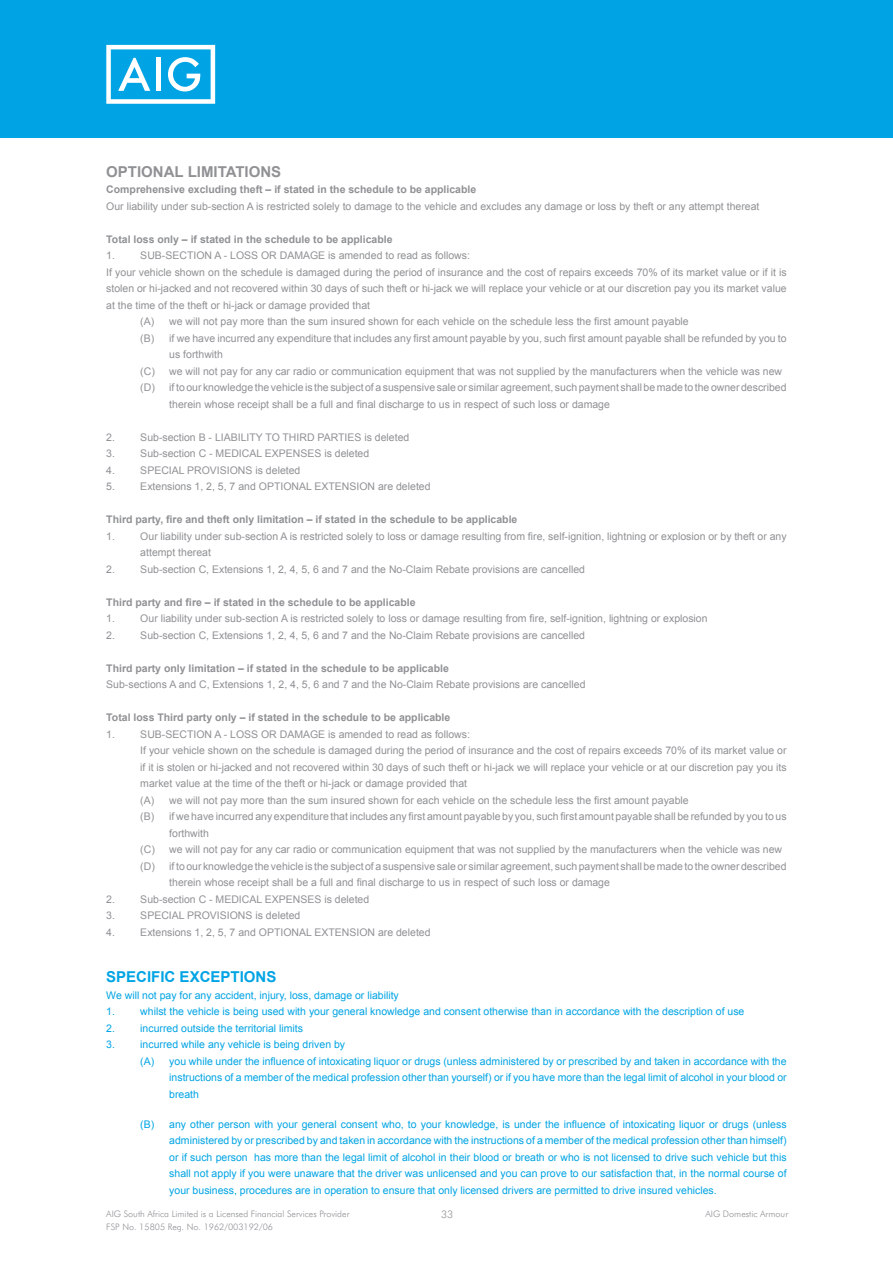
<style>
.page{position:relative;width:893px;height:1263px;background:#fff}
.page>*{position:absolute;margin:0;border:0;box-sizing:border-box;transform-origin:0 0}
.t1{font:700 15px "Arial";color:#8f9194}
.t2{font:700 15px "Arial";color:#00a4e4}
.t3{font:10.5px/16.5px "Arial";color:#8f9194}
.t4{font:10.5px/16.5px "Arial";color:#00a4e4}
.t5{font:700 10.5px "Arial";color:#8f9194}
.t6{font:300 10.5px "AIG Futura";color:#8f9194}
.t7{font:300 9px "AIG Futura";color:#8f9194}
</style>
<div class="page">
<div style="left:0;top:0;width:893px;height:137px;background:#00a4e4"></div>
<svg style="left:106px;top:45px;width:109px;height:59px"></svg>
<h1 class="t1" style="left:106px;top:163px;width:176px">OPTIONAL LIMITATIONS</h1>
<p class="t5" style="left:106px;top:184px;width:371px">Comprehensive excluding theft – if stated in the schedule to be applicable</p>
<p class="t3" style="left:106px;top:198px;width:655px">Our liability under sub-section A is restricted solely to damage to the vehicle and excludes any damage or loss by theft or any attempt thereat</p>
<p class="t5" style="left:106px;top:233px;width:288px">Total loss only – if stated in the schedule to be applicable</p>
<p class="t3" style="left:106px;top:247px;width:10px">1.</p>
<p class="t3" style="left:140px;top:247px;width:331px">SUB-SECTION A - LOSS OR DAMAGE is amended to read as follows:</p>
<p class="t3" style="left:106px;top:264px;width:682px">If your vehicle shown on the schedule is damaged during the period of insurance and the cost of repairs exceeds 70% of its market value or if it is</p>
<p class="t3" style="left:106px;top:280px;width:682px">stolen or hi-jacked and not recovered within 30 days of such theft or hi-jack we will replace your vehicle or at our discretion pay you its market value</p>
<p class="t3" style="left:106px;top:297px;width:265px">at the time of the theft or hi-jack or damage provided that</p>
<p class="t3" style="left:140px;top:313px;width:550px">(A) we will not pay more than the sum insured shown for each vehicle on the schedule less the first amount payable</p>
<p class="t3" style="left:140px;top:330px;width:648px">(B) if we have incurred any expenditure that includes any first amount payable by you, such first amount payable shall be refunded by you to</p>
<p class="t3" style="left:169px;top:346px;width:55px">us forthwith</p>
<p class="t3" style="left:140px;top:363px;width:643px">(C) we will not pay for any car radio or communication equipment that was not supplied by the manufacturers when the vehicle was new</p>
<p class="t3" style="left:140px;top:379px;width:648px">(D) if to our knowledge the vehicle is the subject of a suspensive sale or similar agreement, such payment shall be made to the owner described</p>
<p class="t3" style="left:169px;top:396px;width:442px">therein whose receipt shall be a full and final discharge to us in respect of such loss or damage</p>
<p class="t3" style="left:106px;top:429px;width:10px">2.</p>
<p class="t3" style="left:140px;top:429px;width:271px">Sub-section B - LIABILITY TO THIRD PARTIES is deleted</p>
<p class="t3" style="left:106px;top:445px;width:10px">3.</p>
<p class="t3" style="left:140px;top:445px;width:230px">Sub-section C - MEDICAL EXPENSES is deleted</p>
<p class="t3" style="left:106px;top:462px;width:10px">4.</p>
<p class="t3" style="left:140px;top:462px;width:162px">SPECIAL PROVISIONS is deleted</p>
<p class="t3" style="left:106px;top:478px;width:10px">5.</p>
<p class="t3" style="left:140px;top:478px;width:292px">Extensions 1, 2, 5, 7 and OPTIONAL EXTENSION are deleted</p>
<p class="t5" style="left:106px;top:514px;width:413px">Third party, fire and theft only limitation – if stated in the schedule to be applicable</p>
<p class="t3" style="left:106px;top:528px;width:10px">1.</p>
<p class="t3" style="left:140px;top:528px;width:648px">Our liability under sub-section A is restricted solely to loss or damage resulting from fire, self-ignition, lightning or explosion or by theft or any attempt thereat</p>
<p class="t3" style="left:106px;top:561px;width:10px">2.</p>
<p class="t3" style="left:140px;top:561px;width:446px">Sub-section C, Extensions 1, 2, 4, 5, 6 and 7 and the No-Claim Rebate provisions are cancelled</p>
<p class="t5" style="left:106px;top:596px;width:311px">Third party and fire – if stated in the schedule to be applicable</p>
<p class="t3" style="left:106px;top:610px;width:10px">1.</p>
<p class="t3" style="left:140px;top:610px;width:569px">Our liability under sub-section A is restricted solely to loss or damage resulting from fire, self-ignition, lightning or explosion</p>
<p class="t3" style="left:106px;top:627px;width:10px">2.</p>
<p class="t3" style="left:140px;top:627px;width:446px">Sub-section C, Extensions 1, 2, 4, 5, 6 and 7 and the No-Claim Rebate provisions are cancelled</p>
<p class="t5" style="left:106px;top:662px;width:344px">Third party only limitation – if stated in the schedule to be applicable</p>
<p class="t3" style="left:106px;top:676px;width:481px">Sub-sections A and C, Extensions 1, 2, 4, 5, 6 and 7 and the No-Claim Rebate provisions are cancelled</p>
<p class="t5" style="left:106px;top:712px;width:346px">Total loss Third party only – if stated in the schedule to be applicable</p>
<p class="t3" style="left:106px;top:726px;width:10px">1.</p>
<p class="t3" style="left:140px;top:726px;width:331px">SUB-SECTION A - LOSS OR DAMAGE is amended to read as follows:</p>
<p class="t3" style="left:140px;top:742px;width:648px">If your vehicle shown on the schedule is damaged during the period of insurance and the cost of repairs exceeds 70% of its market value or</p>
<p class="t3" style="left:140px;top:759px;width:648px">if it is stolen or hi-jacked and not recovered within 30 days of such theft or hi-jack we will replace your vehicle or at our discretion pay you its</p>
<p class="t3" style="left:140px;top:775px;width:328px">market value at the time of the theft or hi-jack or damage provided that</p>
<p class="t3" style="left:140px;top:792px;width:550px">(A) we will not pay more than the sum insured shown for each vehicle on the schedule less the first amount payable</p>
<p class="t3" style="left:140px;top:808px;width:648px">(B) if we have incurred any expenditure that includes any first amount payable by you, such first amount payable shall be refunded by you to us</p>
<p class="t3" style="left:169px;top:825px;width:41px">forthwith</p>
<p class="t3" style="left:140px;top:841px;width:643px">(C) we will not pay for any car radio or communication equipment that was not supplied by the manufacturers when the vehicle was new</p>
<p class="t3" style="left:140px;top:858px;width:648px">(D) if to our knowledge the vehicle is the subject of a suspensive sale or similar agreement, such payment shall be made to the owner described</p>
<p class="t3" style="left:169px;top:874px;width:442px">therein whose receipt shall be a full and final discharge to us in respect of such loss or damage</p>
<p class="t3" style="left:106px;top:891px;width:10px">2.</p>
<p class="t3" style="left:140px;top:891px;width:230px">Sub-section C - MEDICAL EXPENSES is deleted</p>
<p class="t3" style="left:106px;top:907px;width:10px">3.</p>
<p class="t3" style="left:140px;top:907px;width:162px">SPECIAL PROVISIONS is deleted</p>
<p class="t3" style="left:106px;top:924px;width:10px">4.</p>
<p class="t3" style="left:140px;top:924px;width:292px">Extensions 1, 2, 5, 7 and OPTIONAL EXTENSION are deleted</p>
<h1 class="t2" style="left:106px;top:969px;width:172px">SPECIFIC EXCEPTIONS</h1>
<p class="t4" style="left:106px;top:987px;width:294px">We will not pay for any accident, injury, loss, damage or liability<br>1.</p>
<p class="t4" style="left:140px;top:1003px;width:606px">whilst the vehicle is being used with your general knowledge and consent otherwise than in accordance with the description of use</p>
<p class="t4" style="left:106px;top:1020px;width:10px">2.</p>
<p class="t4" style="left:140px;top:1020px;width:164px">incurred outside the territorial limits</p>
<p class="t4" style="left:106px;top:1036px;width:10px">3.</p>
<p class="t4" style="left:140px;top:1036px;width:206px">incurred while any vehicle is being driven by</p>
<p class="t4" style="left:140px;top:1053px;width:648px">(A) you while under the influence of intoxicating liquor or drugs (unless administered by or prescribed by and taken in accordance with the</p>
<p class="t4" style="left:169px;top:1069px;width:619px">instructions of a member of the medical profession other than yourself) or if you have more than the legal limit of alcohol in your blood or</p>
<p class="t4" style="left:169px;top:1086px;width:31px">breath</p>
<p class="t4" style="left:169px;top:1116px;width:619px;text-align:justify;text-indent:-29px">(B) any other person with your general consent who, to your knowledge, is under the influence of intoxicating liquor or drugs (unless administered by or prescribed by and taken in accordance with the instructions of a member of the medical profession other than himself) or if such person has more than the legal limit of alcohol in their blood or breath or who is not licensed to drive such vehicle but this shall not apply if you were unaware that the driver was unlicensed and you can prove to our satisfaction that, in the normal course of your business, procedures are in operation to ensure that only licensed drivers are permitted to drive insured vehicles.</p>
<p class="t7" style="left:106px;top:1208px;width:245px">AIG South Africa Limited is a Licensed Financial Services Provider</p>
<p class="t6" style="left:441px;top:1208px;width:14px">33</p>
<p class="t7" style="left:705px;top:1208px;width:84px">AIG Domestic Armour</p>
<p class="t7" style="left:106px;top:1222px;width:168px">FSP No. 15805 Reg. No. 1962/003192/06</p>
</div>
